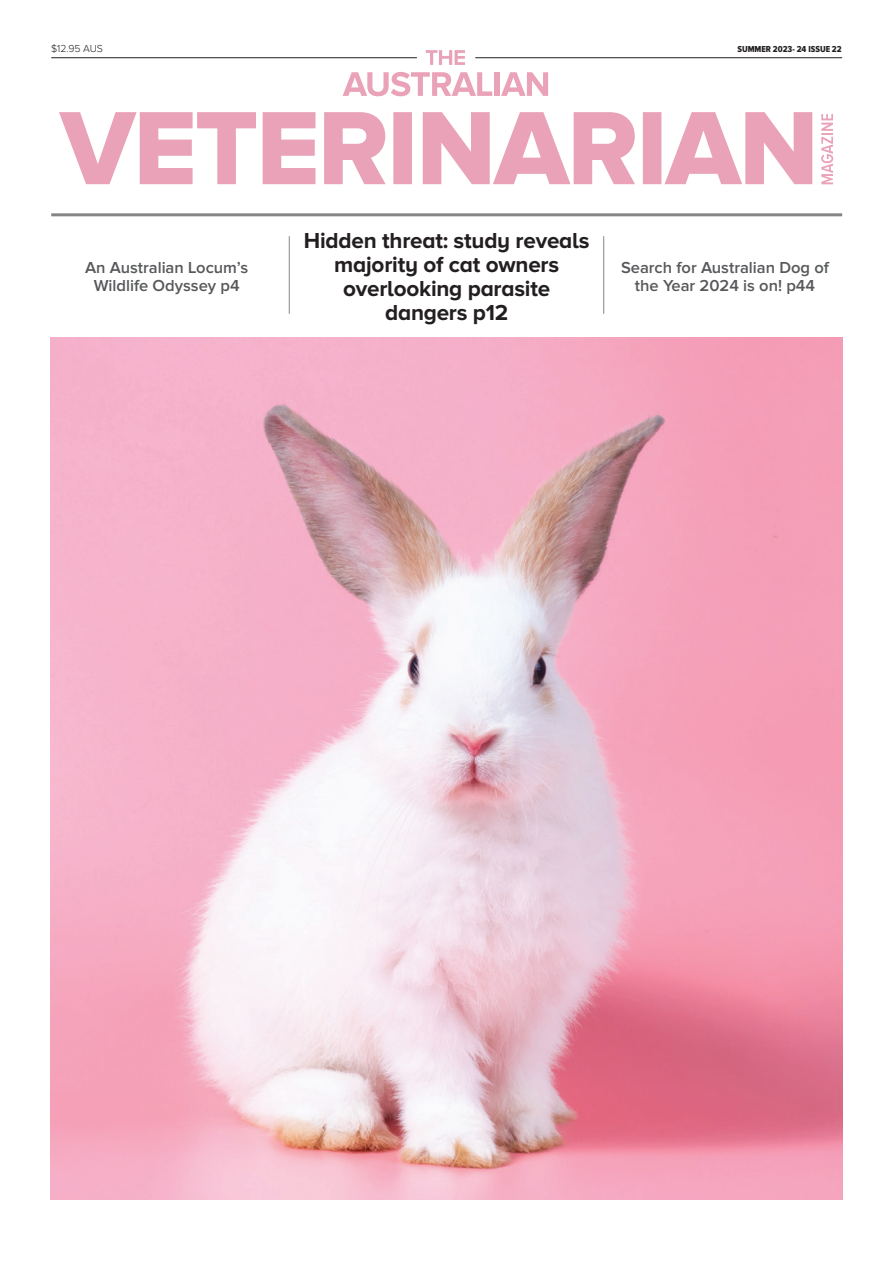
<style>
.page{position:relative;width:893px;height:1263px;background:#fff}
.page>*{position:absolute;margin:0;border:0;box-sizing:border-box;transform-origin:0 0}
.t1{font:700 22.5px/24px "Proxima Nova A";letter-spacing:-.01em;color:#231f20;text-align:center}
.t2{font:600 16.5px/18px "Proxima Nova";color:#57585a;text-align:center}
.t3{font:300 10.5px "Proxima Nova A";letter-spacing:-.01em;color:#231f20}
.t4{font:9px "Proxima Nova A Cond Extrabld";color:#231f20}
</style>
<div class="page">
<hr style="left:289px;top:236px;width:1px;height:78px;background:#231f20">
<hr style="left:603px;top:236px;width:1px;height:78px;background:#231f20">
<img style="left:51px;top:337px;width:791px;height:862px">
<hr style="left:51px;top:213px;width:791px;height:3px;background:#231f20">
<svg style="left:426px;top:50px;width:39px;height:15px"></svg>
<svg style="left:343px;top:72px;width:149px;height:24px"></svg>
<div style="left:495px;top:72px;width:5px;height:24px;background:#e9a2b7"></div>
<svg style="left:501px;top:72px;width:47px;height:24px"></svg>
<hr style="left:51px;top:57px;width:366px;height:1px;background:#231f20">
<hr style="left:475px;top:57px;width:367px;height:1px;background:#231f20">
<svg style="left:821px;top:114px;width:12px;height:70px"></svg>
<svg style="left:59px;top:112px;width:753px;height:72px;fill:#e9a2b7"></svg>
<p class="t3" style="left:51px;top:42px;width:53px">$12.95 AUS</p>
<p class="t4" style="left:737px;top:44px;width:106px">SUMMER 2023- 24 ISSUE 22</p>
<h1 class="t1" style="left:304px;top:228px;width:287px">Hidden threat: study reveals majority of cat owners overlooking parasite dangers p12</h1>
<p class="t2" style="left:85px;top:259px;width:165px">An Australian Locum’s<br>Wildlife Odyssey p4</p>
<p class="t2" style="left:621px;top:259px;width:209px">Search for Australian Dog of the Year 2024 is on! p44</p>
</div>
